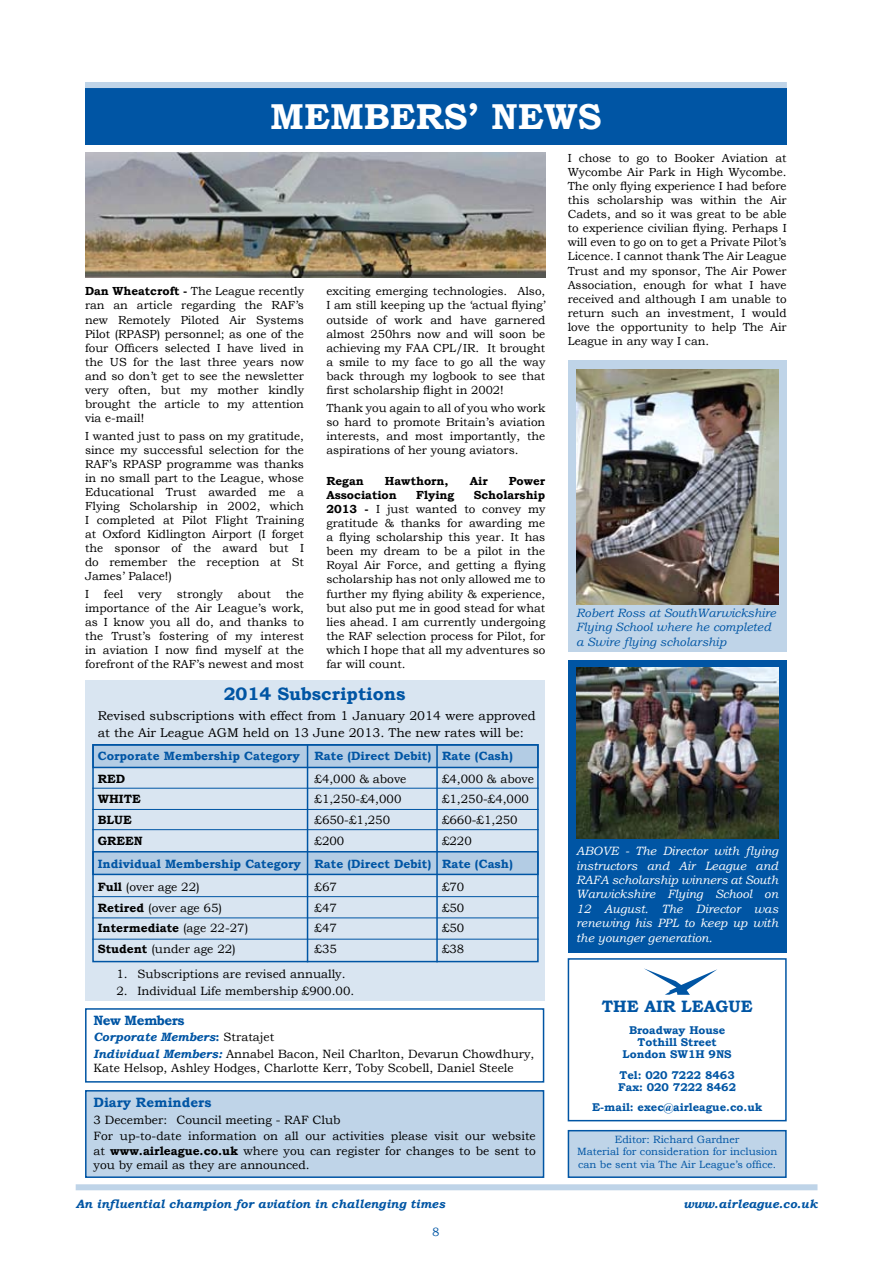
<style>
.page{position:relative;width:893px;height:1263px;background:#fff}
.page>*{position:absolute;margin:0;border:0;box-sizing:border-box;transform-origin:0 0}
.t1{font:700 36px "Bookman Old Style";color:#fff}
.t2{font:700 18px "Bookman Old Style";color:#0055a4}
.t3{font:700 16.5px "Bookman Old Style";color:#0055a4}
.t4{font:700 13.5px "Bookman Old Style";color:#0055a4}
.t5{font:700 13.5px "Bookman Old Style";letter-spacing:-.04em;color:#0055a4}
.t6{font:12.75px/17.1px "Bookman Old Style";color:#000}
.t7{font:12px/16.5px "Bookman Old Style";color:#000}
.t8{font:italic 12px/14.4px "Bookman Old Style";color:#fff;text-align:justify}
.t9{font:700 12px/23px "Bookman Old Style";color:#0055a4}
.t10{font:italic 12px/14.4px "Bookman Old Style";color:#0055a4}
.t11{font:italic 700 12px "Bookman Old Style";color:#0055a4}
.t12{font:700 12px "Bookman Old Style";color:#000}
.t13{font:12px "Bookman Old Style";color:#0055a4}
.t14{font:11.7px/14.1px "Bookman Old Style";color:#000;text-align:justify}
.t15{font:700 11.7px "Bookman Old Style";color:#000}
.t16{font:700 11.25px/12px "Bookman Old Style";color:#0055a4;text-align:center}
.t17{font:10.5px/12.6px "Bookman Old Style";color:#0055a4;text-align:center}
.s1{font-weight:700}
.s2{color:#000}
.s3{font-weight:400;color:#000}
.s4{font-weight:400}
.s5{font-weight:700;font-style:italic;color:#0055a4}
.s6{font-weight:700;color:#0055a4}
</style>
<div class="page">
<div style="left:76px;top:1184px;width:741px;height:6px;background:#bfd4e8"></div>
<div style="left:568px;top:660px;width:219px;height:292px;background:#0055a4"></div>
<div style="left:85px;top:1008px;width:459px;height:74px;border:2px solid #0055a4"></div>
<div style="left:85px;top:1090px;width:459px;height:88px;background:#bfd4e8;border:2px solid #0055a4"></div>
<div style="left:568px;top:1130px;width:219px;height:48px;background:#bfd4e8;border:2px solid #0055a4"></div>
<div style="left:568px;top:958px;width:219px;height:163px;background:#fff;border:2px solid #0055a4"></div>
<svg style="left:644px;top:968px;width:73px;height:27px"></svg>
<img style="left:576px;top:667px;width:202px;height:172px">
<div style="left:85px;top:88px;width:702px;height:56px;background:#0055a4"></div>
<div style="left:85px;top:82px;width:702px;height:6px;background:#bfd4e8"></div>
<div style="left:85px;top:680px;width:459px;height:320px;background:#d9e5f1"></div>
<div style="left:92px;top:744px;width:447px;height:24px;background:#b3cce4;border:2px solid #0055a4"></div>
<div style="left:92px;top:851px;width:447px;height:24px;background:#b3cce4;border:2px solid #0055a4"></div>
<div style="left:92px;top:744px;width:447px;height:218px;border:2px solid #0055a4"></div>
<hr style="left:307px;top:744px;width:1px;height:218px;background:#0055a4">
<hr style="left:436px;top:744px;width:2px;height:218px;background:#0055a4">
<hr style="left:92px;top:788px;width:447px;height:1px;background:#0055a4">
<hr style="left:92px;top:829px;width:447px;height:1px;background:#0055a4">
<hr style="left:92px;top:809px;width:447px;height:1px;background:#0055a4">
<hr style="left:92px;top:896px;width:447px;height:1px;background:#0055a4">
<hr style="left:92px;top:939px;width:447px;height:1px;background:#0055a4">
<hr style="left:92px;top:917px;width:447px;height:1px;background:#0055a4">
<img style="left:85px;top:153px;width:460px;height:125px">
<div style="left:568px;top:361px;width:219px;height:291px;background:#bfd4e8"></div>
<img style="left:576px;top:369px;width:202px;height:235px">
<h1 class="t1" style="left:270px;top:91px;width:333px">MEMBERS’ NEWS</h1>
<p class="t14" style="left:85px;top:284px;width:220px"><span class="s1">Dan Wheatcroft -</span> The League recently ran an article regarding the RAF’s new Remotely Piloted Air Systems Pilot (RPASP) personnel; as one of the four Officers selected I have lived in the US for the last three years now and so don’t get to see the newsletter very often, but my mother kindly brought the article to my attention via e-mail!</p>
<p class="t14" style="left:85px;top:429px;width:220px">I wanted just to pass on my gratitude, since my successful selection for the RAF’s RPASP programme was thanks in no small part to the League, whose Educational Trust awarded me a Flying Scholarship in 2002, which I completed at Pilot Flight Training at Oxford Kidlington Airport (I forget the sponsor of the award but I do remember the reception at St James’ Palace!)</p>
<p class="t14" style="left:85px;top:587px;width:5px">I</p>
<p class="t14" style="left:104px;top:587px;width:21px">feel</p>
<p class="t14" style="left:138px;top:587px;width:25px">very</p>
<p class="t14" style="left:177px;top:587px;width:48px">strongly</p>
<p class="t14" style="left:238px;top:587px;width:34px">about</p>
<p class="t14" style="left:326px;top:284px;width:221px">exciting emerging technologies. Also, I am still keeping up the ‘actual flying’ outside of work and have garnered almost 250hrs now and will soon be achieving my FAA CPL/IR. It brought a smile to my face to go all the way back through my logbook to see that first scholarship flight in 2002!</p>
<p class="t14" style="left:326px;top:401px;width:220px">Thank you again to all of you who work so hard to promote Britain’s aviation interests, and most importantly, the aspirations of her young aviators.</p>
<p class="t15" style="left:326px;top:473px;width:39px">Regan</p>
<p class="t15" style="left:385px;top:473px;width:65px">Hawthorn,</p>
<p class="t15" style="left:470px;top:473px;width:20px">Air</p>
<p class="t15" style="left:509px;top:473px;width:38px">Power</p>
<p class="t15" style="left:326px;top:487px;width:72px">Association</p>
<p class="t15" style="left:416px;top:487px;width:40px">Flying</p>
<p class="t14" style="left:326px;top:488px;width:221px;text-indent:147px"><span class="s1">Scholarship 2013 -</span> I just wanted to convey my gratitude &amp; thanks for awarding me a flying scholarship this year. It has been my dream to be a pilot in the Royal Air Force, and getting a flying scholarship has not only allowed me to further my flying ability &amp; experience, but also put me in good stead for what lies ahead. I am currently undergoing the RAF selection process for Pilot, for which I hope that all my adventures so far will count.</p>
<p class="t14" style="left:85px;top:587px;width:220px;text-indent:201px">the importance of the Air League’s work, as I know you all do, and thanks to the Trust’s fostering of my interest in aviation I now find myself at the forefront of the RAF’s newest and most</p>
<h2 class="t2" style="left:224px;top:681px;width:183px">2014 Subscriptions</h2>
<p class="t6" style="left:98px;top:707px;width:439px">Revised subscriptions with effect from 1 January 2014 were approved at the Air League AGM held on 13 June 2013. The new rates will be:</p>
<p class="t9" style="left:98px;top:744px;width:417px">Corporate Membership Category Rate (Direct Debit) Rate (Cash)</p>
<p class="t12" style="left:98px;top:770px;width:29px">RED</p>
<p class="t7" style="left:315px;top:770px;width:93px">£4,000 &amp; above</p>
<p class="t7" style="left:442px;top:770px;width:93px">£4,000 &amp; above</p>
<p class="t12" style="left:98px;top:790px;width:44px">WHITE</p>
<p class="t7" style="left:315px;top:791px;width:88px">£1,250-£4,000</p>
<p class="t7" style="left:442px;top:791px;width:88px">£1,250-£4,000</p>
<p class="t12" style="left:98px;top:811px;width:35px">BLUE</p>
<p class="t7" style="left:315px;top:812px;width:77px">£650-£1,250</p>
<p class="t7" style="left:442px;top:812px;width:77px">£660-£1,250</p>
<p class="t12" style="left:98px;top:832px;width:46px">GREEN</p>
<p class="t7" style="left:315px;top:833px;width:31px">£200</p>
<p class="t7" style="left:442px;top:833px;width:31px">£220</p>
<p class="t9" style="left:98px;top:852px;width:417px">Individual Membership Category Rate (Direct Debit) Rate (Cash)<br><span class="s2">Full</span> <span class="s3">(over age 22)</span></p>
<p class="t7" style="left:315px;top:878px;width:24px">£67</p>
<p class="t7" style="left:442px;top:878px;width:24px">£70</p>
<p class="t7" style="left:98px;top:899px;width:126px"><span class="s1">Retired</span> (over age 65)</p>
<p class="t7" style="left:315px;top:899px;width:24px">£47</p>
<p class="t7" style="left:442px;top:899px;width:24px">£50</p>
<p class="t12" style="left:98px;top:919px;width:152px">Intermediate <span class="s4">(age 22-27)</span></p>
<p class="t7" style="left:315px;top:920px;width:24px">£47</p>
<p class="t7" style="left:442px;top:920px;width:24px">£50</p>
<p class="t7" style="left:98px;top:941px;width:140px"><span class="s1">Student</span> (under age 22)</p>
<p class="t7" style="left:315px;top:941px;width:24px">£35</p>
<p class="t7" style="left:442px;top:941px;width:24px">£38</p>
<p class="t7" style="left:117px;top:966px;width:231px">1. Subscriptions are revised annually.</p>
<p class="t7" style="left:117px;top:982px;width:239px">2. Individual Life membership £900.00.</p>
<p class="t14" style="left:568px;top:151px;width:221px">I chose to go to Booker Aviation at Wycombe Air Park in High Wycombe.<br>The only flying experience I had before this scholarship was within the Air Cadets, and so it was great to be able to experience civilian flying. Perhaps I will even to go on to get a Private Pilot’s Licence. I cannot thank The Air League Trust and my sponsor, The Air Power Association, enough for what I have received and although I am unable to return such an investment, I would love the opportunity to help The Air League in any way I can.</p>
<p class="t10" style="left:576px;top:605px;width:201px">Robert Ross at SouthWarwickshire<br>Flying School where he completed a Swire flying scholarship</p>
<p class="t8" style="left:576px;top:844px;width:203px">ABOVE - The Director with flying instructors and Air League and RAFA scholarship winners at South Warwickshire Flying School on 12 August. The Director was renewing his PPL to keep up with the younger generation.</p>
<h3 class="t3" style="left:602px;top:995px;width:152px">THE AIR LEAGUE</h3>
<p class="t5" style="left:94px;top:1010px;width:92px">New Members</p>
<p class="t7" style="left:94px;top:1029px;width:442px"><span class="s5">Corporate Members</span><span class="s6">:</span> Stratajet<br><span class="s5">Individual Members:</span> Annabel Bacon, Neil Charlton, Devarun Chowdhury,</p>
<p class="t7" style="left:94px;top:1060px;width:422px">Kate Helsop, Ashley Hodges, Charlotte Kerr, Toby Scobell, Daniel Steele</p>
<p class="t16" style="left:623px;top:1024px;width:111px">Broadway House<br>Tothill Street<br>London SW1H 9NS</p>
<p class="t16" style="left:618px;top:1068px;width:119px;text-align:left">Tel: 020 7222 8463<br>Fax: 020 7222 8462</p>
<p class="t16" style="left:592px;top:1101px;width:172px">E-mail: exec@airleague.co.uk</p>
<p class="t4" style="left:94px;top:1093px;width:119px">Diary Reminders</p>
<p class="t7" style="left:94px;top:1111px;width:444px">3 December: Council meeting - RAF Club<br>For up-to-date information on all our activities please visit our website</p>
<p class="t7" style="left:94px;top:1143px;width:444px;line-height:14.4px">at <span class="s1">www.airleague.co.uk</span> where you can register for changes to be sent to you by email as they are announced.</p>
<p class="t17" style="left:577px;top:1133px;width:202px">Editor: Richard Gardner<br>Material for consideration for inclusion can be sent via The Air League’s office.</p>
<p class="t11" style="left:76px;top:1195px;width:371px">An influential champion for aviation in challenging times</p>
<p class="t11" style="left:683px;top:1195px;width:136px">www.airleague.co.uk</p>
<p class="t13" style="left:432px;top:1224px;width:9px">8</p>
</div>
